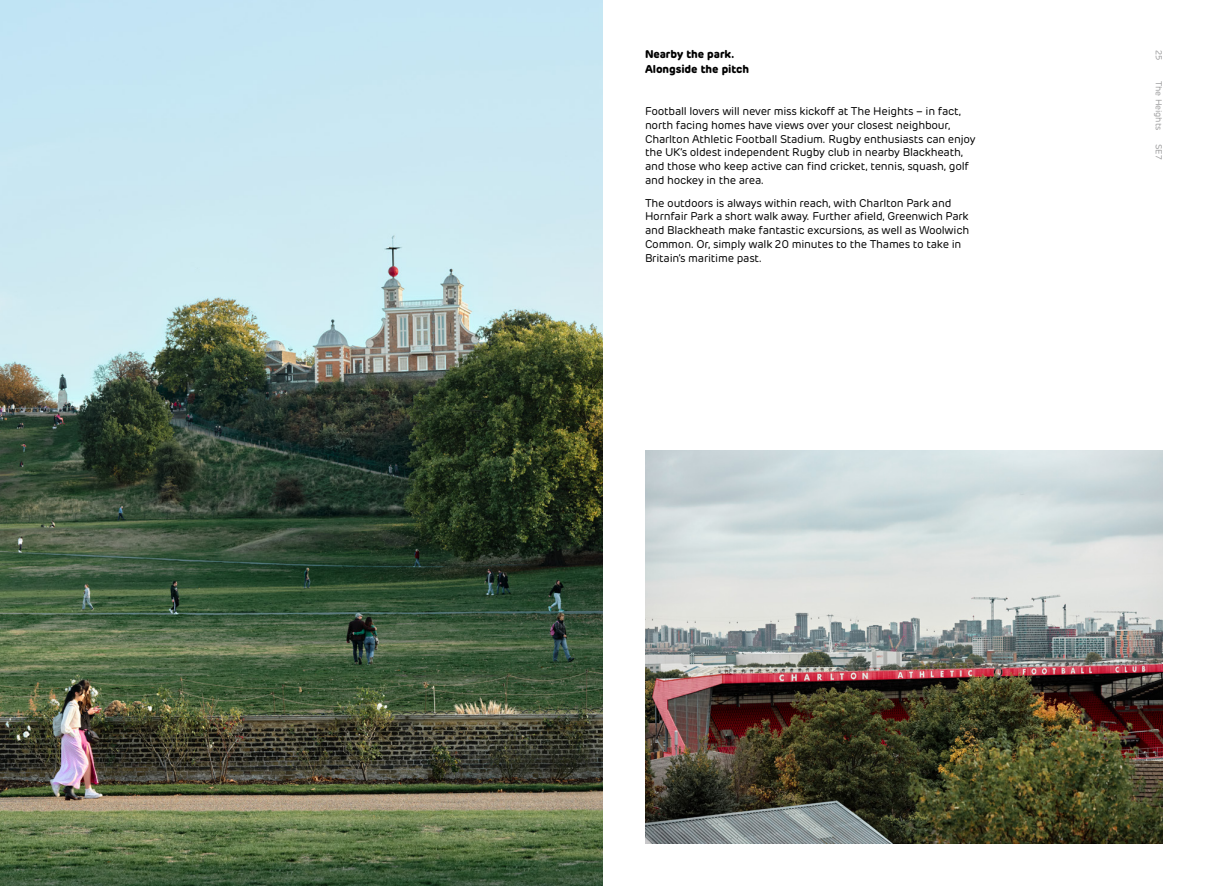
<style>
.page{position:relative;width:1205px;height:886px;background:#fff}
.page>*{position:absolute;margin:0;border:0;box-sizing:border-box;transform-origin:0 0}
.t1{font:11.25px/13.8px "Rubrik";letter-spacing:-.02em;color:#000}
.t2{font:700 11.25px/15px "Rubrik";letter-spacing:-.01em;color:#000}
.t3{font:8.75px "Rubrik";letter-spacing:-.01em;color:#9c9c9d}
</style>
<div class="page">
<img style="left:0;top:0;width:602px;height:886px">
<img style="left:645px;top:450px;width:517px;height:393px">
<p class="t2" style="left:645px;top:47px;width:106px">Nearby the park.<br>Alongside the pitch</p>
<p class="t1" style="left:645px;top:104px;width:332px">Football lovers will never miss kickoff at The Heights – in fact, north facing homes have views over your closest neighbour, Charlton Athletic Football Stadium. Rugby enthusiasts can enjoy the UK’s oldest independent Rugby club in nearby Blackheath, and those who keep active can find cricket, tennis, squash, golf and hockey in the area.</p>
<p class="t1" style="left:645px;top:196px;width:326px">The outdoors is always within reach, with Charlton Park and Hornfair Park a short walk away. Further afield, Greenwich Park and Blackheath make fantastic excursions, as well as Woolwich Common. Or, simply walk 20 minutes to the Thames to take in Britain’s maritime past.</p>
<p class="t3" style="left:1164px;top:50px;width:12px;rotate:90deg">25</p>
<p class="t3" style="left:1164px;top:81px;width:51px;rotate:90deg">The Heights</p>
<p class="t3" style="left:1164px;top:144px;width:17px;rotate:90deg">SE7</p>
</div>
